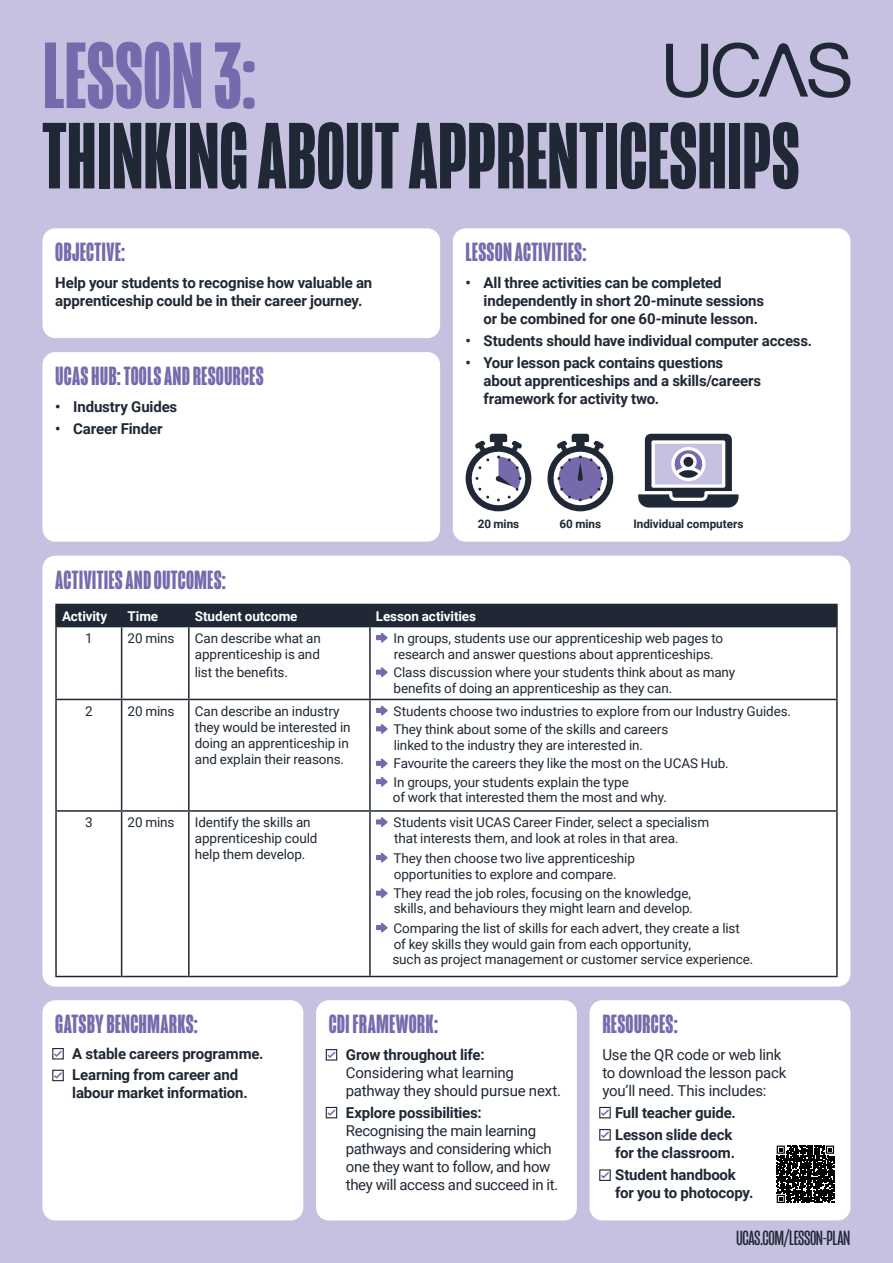
<style>
.page{position:relative;width:893px;height:1263px;background:#c7c1e1}
.page>*{position:absolute;margin:0;border:0;box-sizing:border-box;transform-origin:0 0}
.t1{font:700 96.45px "Mongoose";letter-spacing:-.005em;color:#1f2834}
.t2{font:700 96.45px "Mongoose";color:#766aad}
.t3{font:700 27px "Mongoose";letter-spacing:.01em;color:#766aad}
.t4{font:21px "Mongoose";letter-spacing:-.02em;color:#1f2834}
.t5{font:700 15px/18px "Roboto";letter-spacing:-.01em;color:#1f2834}
.t6{font:15px/18px "Roboto";letter-spacing:-.02em;color:#1f2834}
.t7{font:13.5px/16.2px "Roboto";letter-spacing:-.01em;color:#1f2834}
.t8{font:700 13.5px "Roboto";letter-spacing:-.01em;color:#fff}
.t9{font:700 11.7px "Roboto";color:#1f2834}
</style>
<div class="page">
<svg style="left:666px;top:43px;width:184px;height:55px"></svg>
<div style="left:453px;top:228px;width:397px;height:314px;background:#fff;border-radius:13px"></div>
<div style="left:43px;top:1000px;width:260px;height:220px;background:#fff;border-radius:13px"></div>
<div style="left:316px;top:1000px;width:261px;height:220px;background:#fff;border-radius:13px"></div>
<div style="left:590px;top:1000px;width:260px;height:220px;background:#fff;border-radius:13px"></div>
<div style="left:43px;top:228px;width:397px;height:110px;background:#fff;border-radius:13px"></div>
<div style="left:43px;top:352px;width:397px;height:190px;background:#fff;border-radius:13px"></div>
<div style="left:43px;top:556px;width:807px;height:430px;background:#fff;border-radius:13px"></div>
<hr style="left:121px;top:627px;width:1px;height:72px;background:#1f2834">
<hr style="left:188px;top:627px;width:2px;height:72px;background:#1f2834">
<hr style="left:369px;top:627px;width:2px;height:72px;background:#1f2834">
<hr style="left:55px;top:699px;width:67px;height:1px;background:#1f2834">
<hr style="left:122px;top:699px;width:67px;height:1px;background:#1f2834">
<hr style="left:121px;top:700px;width:1px;height:110px;background:#1f2834">
<hr style="left:189px;top:699px;width:181px;height:1px;background:#1f2834">
<hr style="left:188px;top:700px;width:2px;height:110px;background:#1f2834">
<hr style="left:370px;top:699px;width:468px;height:1px;background:#1f2834">
<hr style="left:369px;top:700px;width:2px;height:110px;background:#1f2834">
<hr style="left:55px;top:810px;width:67px;height:2px;background:#1f2834">
<hr style="left:122px;top:810px;width:67px;height:2px;background:#1f2834">
<hr style="left:121px;top:812px;width:1px;height:164px;background:#1f2834">
<hr style="left:189px;top:810px;width:181px;height:2px;background:#1f2834">
<hr style="left:188px;top:812px;width:2px;height:164px;background:#1f2834">
<hr style="left:370px;top:810px;width:468px;height:2px;background:#1f2834">
<hr style="left:369px;top:812px;width:2px;height:164px;background:#1f2834">
<hr style="left:55px;top:627px;width:2px;height:72px;background:#1f2834">
<hr style="left:836px;top:627px;width:2px;height:72px;background:#1f2834">
<hr style="left:55px;top:700px;width:2px;height:110px;background:#1f2834">
<hr style="left:836px;top:700px;width:2px;height:110px;background:#1f2834">
<hr style="left:55px;top:812px;width:2px;height:164px;background:#1f2834">
<hr style="left:836px;top:812px;width:2px;height:164px;background:#1f2834">
<hr style="left:55px;top:976px;width:67px;height:1px;background:#1f2834">
<hr style="left:122px;top:976px;width:67px;height:1px;background:#1f2834">
<hr style="left:189px;top:976px;width:181px;height:1px;background:#1f2834">
<hr style="left:370px;top:976px;width:468px;height:1px;background:#1f2834">
<hr style="left:55px;top:604px;width:67px;height:1px;background:#1f2834">
<hr style="left:55px;top:605px;width:2px;height:21px;background:#1f2834">
<hr style="left:370px;top:604px;width:468px;height:1px;background:#1f2834">
<hr style="left:836px;top:605px;width:2px;height:21px;background:#1f2834">
<hr style="left:55px;top:626px;width:67px;height:1px;background:#1f2834">
<hr style="left:370px;top:626px;width:468px;height:1px;background:#1f2834">
<svg style="left:56px;top:604px;width:781px;height:39px"></svg>
<svg style="left:376px;top:667px;width:12px;height:10px"></svg>
<svg style="left:376px;top:705px;width:12px;height:11px"></svg>
<svg style="left:376px;top:724px;width:12px;height:10px"></svg>
<svg style="left:376px;top:758px;width:12px;height:11px"></svg>
<svg style="left:376px;top:776px;width:12px;height:11px"></svg>
<svg style="left:376px;top:817px;width:12px;height:10px"></svg>
<svg style="left:376px;top:852px;width:12px;height:11px"></svg>
<svg style="left:376px;top:888px;width:12px;height:10px"></svg>
<svg style="left:376px;top:922px;width:12px;height:11px"></svg>
<div style="left:52px;top:1048px;width:12px;height:11px;border:1px solid #1f2834"></div>
<div style="left:326px;top:1049px;width:11px;height:11px;border:1px solid #1f2834"></div>
<div style="left:599px;top:1107px;width:12px;height:11px;border:1px solid #1f2834"></div>
<div style="left:599px;top:1129px;width:12px;height:11px;border:1px solid #1f2834"></div>
<div style="left:599px;top:1169px;width:12px;height:12px;border:1px solid #1f2834"></div>
<svg style="left:547px;top:434px;width:66px;height:77px"></svg>
<svg style="left:466px;top:434px;width:65px;height:77px"></svg>
<svg style="left:638px;top:434px;width:101px;height:74px"></svg>
<div style="left:683px;top:457px;width:10px;height:10px;background:#1f2834;border-radius:50%"></div>
<svg style="left:52px;top:1049px;width:12px;height:9px"></svg>
<svg style="left:326px;top:1050px;width:11px;height:9px"></svg>
<div style="left:326px;top:1107px;width:11px;height:11px;border:1px solid #1f2834"></div>
<svg style="left:326px;top:1108px;width:11px;height:9px"></svg>
<svg style="left:599px;top:1108px;width:12px;height:9px"></svg>
<svg style="left:599px;top:1130px;width:12px;height:9px"></svg>
<svg style="left:599px;top:1170px;width:12px;height:9px"></svg>
<div style="left:52px;top:1070px;width:12px;height:11px;border:1px solid #1f2834"></div>
<svg style="left:52px;top:1070px;width:12px;height:10px"></svg>
<svg style="left:776px;top:1145px;width:59px;height:58px"></svg>
<svg style="left:777px;top:1145px;width:57px;height:58px"></svg>
<h1 class="t2" style="left:43px;top:21px;width:215px">LESSON 3:</h1>
<h1 class="t1" style="left:43px;top:101px;width:759px">THINKING ABOUT APPRENTICESHIPS</h1>
<h2 class="t3" style="left:55px;top:237px;width:71px">OBJECTIVE:</h2>
<p class="t5" style="left:55px;top:273px;width:319px">Help your students to recognise how valuable an apprenticeship could be in their career journey.</p>
<h2 class="t3" style="left:55px;top:361px;width:210px">UCAS HUB: TOOLS AND RESOURCES</h2>
<p class="t5" style="left:55px;top:397px;width:124px">• Industry Guides</p>
<p class="t5" style="left:55px;top:419px;width:109px">• Career Finder</p>
<h2 class="t3" style="left:55px;top:564px;width:172px">ACTIVITIES AND OUTCOMES:</h2>
<h2 class="t3" style="left:466px;top:237px;width:122px">LESSON ACTIVITIES:</h2>
<p class="t5" style="left:484px;top:273px;width:282px;text-indent:-18px">• All three activities can be completed independently in short 20-minute sessions or be combined for one 60-minute lesson.</p>
<p class="t5" style="left:466px;top:331px;width:348px">• Students should have individual computer access.</p>
<p class="t5" style="left:484px;top:353px;width:279px;text-indent:-18px">• Your lesson pack contains questions about apprenticeships and a skills/careers framework for activity two.</p>
<p class="t9" style="left:478px;top:516px;width:43px">20 mins</p>
<p class="t9" style="left:559px;top:516px;width:43px">60 mins</p>
<p class="t9" style="left:633px;top:516px;width:112px">Individual computers</p>
<p class="t8" style="left:62px;top:606px;width:47px">Activity</p>
<p class="t8" style="left:128px;top:606px;width:32px">Time</p>
<p class="t8" style="left:195px;top:606px;width:104px">Student outcome</p>
<p class="t8" style="left:376px;top:606px;width:102px">Lesson activities</p>
<p class="t7" style="left:85px;top:629px;width:9px">1</p>
<p class="t7" style="left:128px;top:629px;width:48px">20 mins</p>
<p class="t7" style="left:195px;top:629px;width:128px">Can describe what an apprenticeship is and</p>
<p class="t7" style="left:195px;top:663px;width:95px">list the benefits.</p>
<p class="t7" style="left:394px;top:629px;width:331px">In groups, students use our apprenticeship web pages to research and answer questions about apprenticeships.</p>
<p class="t7" style="left:394px;top:664px;width:343px">Class discussion where your students think about as many benefits of doing an apprenticeship as they can.</p>
<p class="t7" style="left:85px;top:702px;width:9px">2</p>
<p class="t7" style="left:128px;top:702px;width:48px">20 mins</p>
<p class="t7" style="left:195px;top:702px;width:157px">Can describe an industry they would be interested in doing an apprenticeship in and explain their reasons.</p>
<p class="t7" style="left:394px;top:701px;width:399px;line-height:18.3px">Students choose two industries to explore from our Industry Guides.<br>They think about some of the skills and careers</p>
<p class="t7" style="left:394px;top:736px;width:337px;line-height:18.3px">linked to the industry they are interested in.<br>Favourite the careers they like the most on the UCAS Hub.<br>In groups, your students explain the type</p>
<p class="t7" style="left:393px;top:788px;width:275px">of work that interested them the most and why.</p>
<p class="t7" style="left:85px;top:814px;width:9px">3</p>
<p class="t7" style="left:128px;top:814px;width:48px">20 mins</p>
<p class="t7" style="left:195px;top:814px;width:124px">Identify the skills an apprenticeship could help them develop.</p>
<p class="t7" style="left:393px;top:814px;width:317px">Students visit UCAS Career Finder, select a specialism that interests them, and look at roles in that area.</p>
<p class="t7" style="left:393px;top:849px;width:243px">They then choose two live apprenticeship opportunities to explore and compare.</p>
<p class="t7" style="left:393px;top:885px;width:301px;line-height:15px">They read the job roles, focusing on the knowledge, skills, and behaviours they might learn and develop.</p>
<p class="t7" style="left:392px;top:919px;width:362px;line-height:15.6px">Comparing the list of skills for each advert, they create a list of key skills they would gain from each opportunity,<br>such as project management or customer service experience.</p>
<h2 class="t3" style="left:55px;top:1009px;width:144px">GATSBY BENCHMARKS:</h2>
<p class="t5" style="left:72px;top:1042px;width:193px;line-height:21.5px">A stable careers programme.<br>Learning from career and</p>
<p class="t5" style="left:72px;top:1083px;width:177px">labour market information.</p>
<h2 class="t3" style="left:329px;top:1009px;width:111px">CDI FRAMEWORK:</h2>
<p class="t5" style="left:346px;top:1045px;width:140px">Grow throughout life:</p>
<p class="t6" style="left:346px;top:1063px;width:217px">Considering what learning pathway they should pursue next.</p>
<p class="t5" style="left:346px;top:1103px;width:137px">Explore possibilities:</p>
<p class="t6" style="left:346px;top:1121px;width:214px">Recognising the main learning pathways and considering which one they want to follow, and how they will access and succeed in it.</p>
<h2 class="t3" style="left:602px;top:1009px;width:77px">RESOURCES:</h2>
<p class="t6" style="left:602px;top:1045px;width:185px">Use the QR code or web link to download the lesson pack you’ll need. This includes:</p>
<p class="t5" style="left:615px;top:1101px;width:122px;line-height:22.2px">Full teacher guide.<br>Lesson slide deck</p>
<p class="t5" style="left:615px;top:1141px;width:122px;line-height:22.2px">for the classroom.<br>Student handbook</p>
<p class="t5" style="left:615px;top:1183px;width:140px">for you to photocopy.</p>
<h3 class="t4" style="left:736px;top:1226px;width:116px">UCAS.COM/LESSON-PLAN</h3>
</div>
